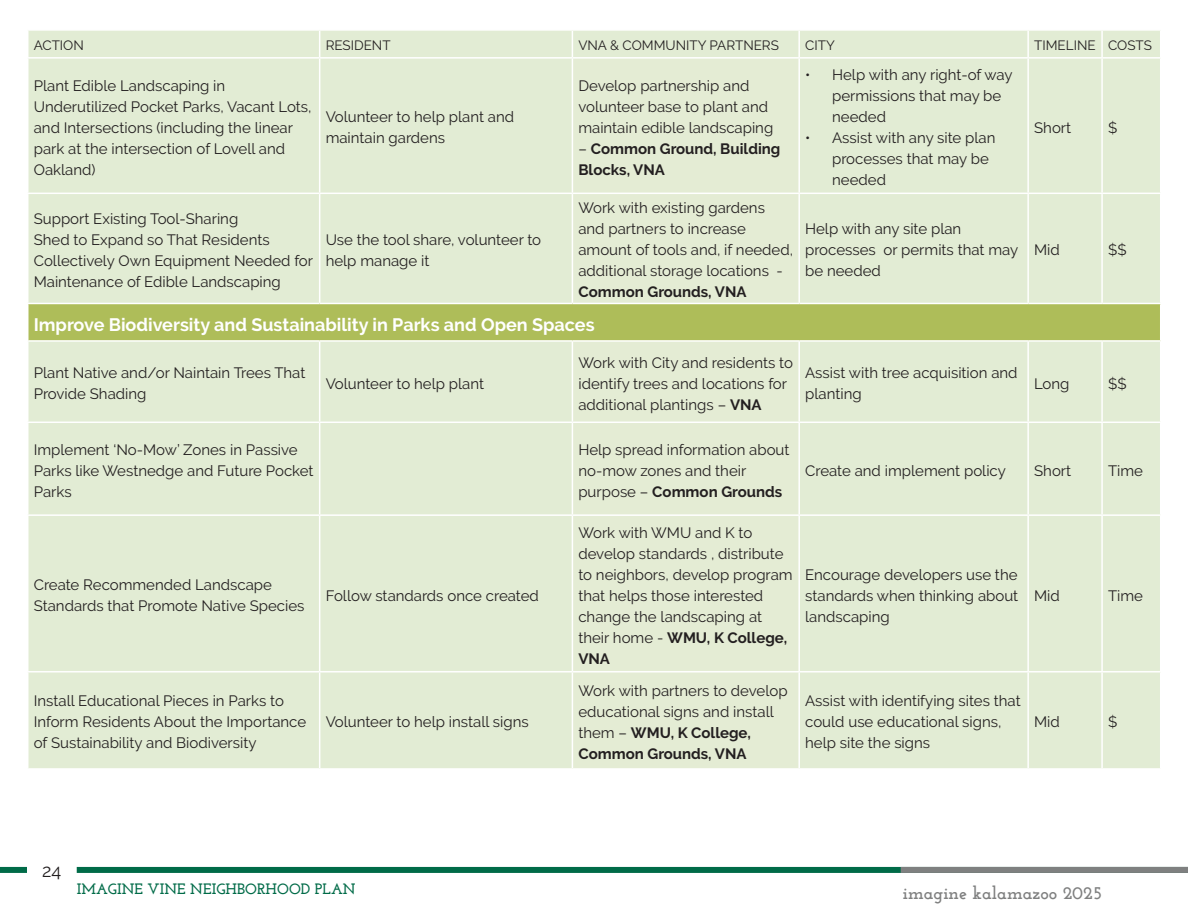
<style>
.page{position:relative;width:1188px;height:918px;background:#fff}
.page>*{position:absolute;margin:0;border:0;box-sizing:border-box;transform-origin:0 0}
.t1{font:700 18px "Raleway";color:#fff}
.t2{font:700 18px "Josefin Slab";color:#7f8080}
.t3{font:18px "Raleway";color:#231f20}
.Table_Text{font:15px/21px "Raleway";color:#231f20}
.Table_Text-2{font:700 15px/21px "Raleway";color:#231f20}
.t4{font:700 15px "Josefin Slab";color:#006b48}
.Table_Text-3{font:13.5px "Raleway";color:#231f20}
.s1{font-weight:400}
.s2{font-weight:700}
</style>
<div class="page">
<div style="left:77px;top:867px;width:1111px;height:6px;background:#006b48"></div>
<div style="left:0;top:867px;width:27px;height:6px;background:#006b48"></div>
<div style="left:901px;top:867px;width:287px;height:6px;background:#7f8080"></div>
<div style="left:28px;top:59px;width:544px;height:244px;background:#e2ecd4"></div>
<div style="left:573px;top:59px;width:225px;height:612px;background:#e4ecd4"></div>
<div style="left:800px;top:59px;width:360px;height:244px;background:#e2ecd4"></div>
<div style="left:28px;top:303px;width:1133px;height:38px;background:#aebd59"></div>
<div style="left:28px;top:342px;width:544px;height:329px;background:#e2ecd4"></div>
<div style="left:800px;top:342px;width:360px;height:329px;background:#e2ecd4"></div>
<div style="left:28px;top:673px;width:544px;height:95px;background:#e2ecd4"></div>
<div style="left:572px;top:672px;width:227px;height:97px;background:#e4ecd4"></div>
<div style="left:800px;top:673px;width:360px;height:95px;background:#e2ecd4"></div>
<div style="left:28px;top:30px;width:1132px;height:27px;background:#e2ecd4"></div>
<hr style="left:319px;top:59px;width:1px;height:134px;background:#fff">
<hr style="left:1027px;top:59px;width:2px;height:134px;background:#fff">
<hr style="left:1101px;top:59px;width:2px;height:134px;background:#fff">
<hr style="left:27px;top:193px;width:293px;height:1px;background:#fff">
<hr style="left:320px;top:193px;width:252px;height:1px;background:#fff">
<hr style="left:319px;top:194px;width:1px;height:109px;background:#fff">
<hr style="left:799px;top:193px;width:229px;height:1px;background:#fff">
<hr style="left:1028px;top:193px;width:74px;height:1px;background:#fff">
<hr style="left:1027px;top:194px;width:2px;height:109px;background:#fff">
<hr style="left:1102px;top:193px;width:59px;height:1px;background:#fff">
<hr style="left:1101px;top:194px;width:2px;height:109px;background:#fff">
<hr style="left:1160px;top:304px;width:1px;height:36px;background:#fff">
<hr style="left:27px;top:340px;width:293px;height:2px;background:#fff">
<hr style="left:572px;top:340px;width:227px;height:2px;background:#fff">
<hr style="left:1027px;top:342px;width:2px;height:80px;background:#fff">
<hr style="left:1101px;top:342px;width:2px;height:80px;background:#fff">
<hr style="left:319px;top:423px;width:1px;height:91px;background:#fff">
<hr style="left:1027px;top:423px;width:2px;height:91px;background:#fff">
<hr style="left:1101px;top:423px;width:2px;height:91px;background:#fff">
<hr style="left:319px;top:516px;width:1px;height:155px;background:#fff">
<hr style="left:1027px;top:516px;width:2px;height:155px;background:#fff">
<hr style="left:1101px;top:516px;width:2px;height:155px;background:#fff">
<hr style="left:319px;top:673px;width:1px;height:95px;background:#fff">
<hr style="left:572px;top:673px;width:1px;height:95px;background:#fff">
<hr style="left:798px;top:673px;width:2px;height:95px;background:#fff">
<hr style="left:1027px;top:673px;width:2px;height:95px;background:#fff">
<hr style="left:1101px;top:673px;width:2px;height:95px;background:#fff">
<hr style="left:320px;top:340px;width:252px;height:2px;background:#fff">
<hr style="left:319px;top:342px;width:1px;height:80px;background:#fff">
<hr style="left:799px;top:340px;width:229px;height:2px;background:#fff">
<hr style="left:1028px;top:340px;width:74px;height:2px;background:#fff">
<hr style="left:1102px;top:340px;width:59px;height:2px;background:#fff">
<hr style="left:27px;top:422px;width:293px;height:1px;background:#fff">
<hr style="left:320px;top:422px;width:252px;height:1px;background:#fff">
<hr style="left:1102px;top:422px;width:59px;height:1px;background:#fff">
<hr style="left:799px;top:422px;width:229px;height:1px;background:#fff">
<hr style="left:1028px;top:422px;width:74px;height:1px;background:#fff">
<hr style="left:572px;top:193px;width:227px;height:1px;background:#fff">
<hr style="left:27px;top:303px;width:293px;height:1px;background:#fff">
<hr style="left:320px;top:303px;width:252px;height:1px;background:#fff">
<hr style="left:572px;top:303px;width:227px;height:1px;background:#fff">
<hr style="left:799px;top:303px;width:229px;height:1px;background:#fff">
<hr style="left:1028px;top:303px;width:74px;height:1px;background:#fff">
<hr style="left:1102px;top:303px;width:59px;height:1px;background:#fff">
<hr style="left:27px;top:514px;width:293px;height:2px;background:#fff">
<hr style="left:320px;top:514px;width:252px;height:2px;background:#fff">
<hr style="left:799px;top:514px;width:229px;height:2px;background:#fff">
<hr style="left:1028px;top:514px;width:74px;height:2px;background:#fff">
<hr style="left:1102px;top:514px;width:59px;height:2px;background:#fff">
<hr style="left:572px;top:768px;width:227px;height:2px;background:#fff">
<hr style="left:572px;top:422px;width:227px;height:1px;background:#fff">
<hr style="left:572px;top:514px;width:227px;height:2px;background:#fff">
<hr style="left:572px;top:671px;width:227px;height:2px;background:#fff">
<p class="Table_Text-3" style="left:34px;top:38px;width:52px">ACTION</p>
<p class="Table_Text-3" style="left:326px;top:38px;width:66px">RESIDENT</p>
<p class="Table_Text-3" style="left:578px;top:38px;width:202px">VNA &amp; COMMUNITY PARTNERS</p>
<p class="Table_Text-3" style="left:805px;top:38px;width:31px">CITY</p>
<p class="Table_Text-3" style="left:1034px;top:38px;width:63px">TIMELINE</p>
<p class="Table_Text-3" style="left:1108px;top:38px;width:45px">COSTS</p>
<p class="Table_Text" style="left:34px;top:75px;width:279px">Plant Edible Landscaping in<br>Underutilized Pocket Parks, Vacant Lots, and Intersections (including the linear park at the intersection of Lovell and<br>Oakland)</p>
<p class="Table_Text" style="left:832px;top:64px;width:182px;text-indent:-27px">• Help with any right-of way permissions that may be needed</p>
<p class="Table_Text" style="left:832px;top:127px;width:165px;text-indent:-27px">• Assist with any site plan processes that may be needed</p>
<p class="Table_Text" style="left:578px;top:75px;width:196px">Develop partnership and volunteer base to plant and maintain edible landscaping</p>
<p class="Table_Text-2" style="left:578px;top:138px;width:204px"><span class="s1">–</span> Common Ground, Building<br>Blocks, VNA</p>
<p class="Table_Text" style="left:326px;top:106px;width:190px">Volunteer to help plant and maintain gardens</p>
<p class="Table_Text" style="left:1034px;top:117px;width:39px">Short</p>
<p class="Table_Text" style="left:1108px;top:117px;width:11px">$</p>
<p class="Table_Text" style="left:34px;top:208px;width:281px">Support Existing Tool-Sharing<br>Shed to Expand so That Residents Collectively Own Equipment Needed for Maintenance of Edible Landscaping</p>
<p class="Table_Text" style="left:326px;top:229px;width:217px">Use the tool share, volunteer to help manage it</p>
<p class="Table_Text" style="left:578px;top:198px;width:216px">Work with existing gardens and partners to increase amount of tools and, if needed, additional storage locations -<br><span class="s2">Common Grounds, VNA</span></p>
<p class="Table_Text" style="left:805px;top:219px;width:215px">Help with any site plan processes or permits that may be needed</p>
<p class="Table_Text" style="left:1034px;top:240px;width:27px">Mid</p>
<p class="Table_Text" style="left:1108px;top:240px;width:20px">$$</p>
<h1 class="t1" style="left:34px;top:314px;width:562px">Improve Biodiversity and Sustainability in Parks and Open Spaces</h1>
<p class="Table_Text" style="left:34px;top:362px;width:273px">Plant Native and/or Naintain Trees That<br>Provide Shading</p>
<p class="Table_Text" style="left:326px;top:373px;width:160px">Volunteer to help plant</p>
<p class="Table_Text" style="left:578px;top:352px;width:216px">Work with City and residents to identify trees and locations for additional plantings – <span class="s2">VNA</span></p>
<p class="Table_Text" style="left:805px;top:362px;width:214px">Assist with tree acquisition and planting</p>
<p class="Table_Text" style="left:1034px;top:373px;width:37px">Long</p>
<p class="Table_Text" style="left:1108px;top:373px;width:20px">$$</p>
<p class="Table_Text" style="left:34px;top:439px;width:281px">Implement ‘No-Mow’ Zones in Passive<br>Parks like Westnedge and Future Pocket<br>Parks</p>
<p class="Table_Text" style="left:578px;top:439px;width:213px">Help spread information about no-mow zones and their purpose – <span class="s2">Common Grounds</span></p>
<p class="Table_Text" style="left:34px;top:574px;width:272px">Create Recommended Landscape<br>Standards that Promote Native Species</p>
<p class="Table_Text" style="left:326px;top:585px;width:215px">Follow standards once created</p>
<p class="Table_Text" style="left:578px;top:522px;width:216px">Work with WMU and K to develop standards , distribute to neighbors, develop program that helps those interested change the landscaping at their home - <span class="s2">WMU, K College,<br>VNA</span></p>
<p class="Table_Text" style="left:805px;top:460px;width:202px">Create and implement policy</p>
<p class="Table_Text" style="left:1034px;top:460px;width:39px">Short</p>
<p class="Table_Text" style="left:1108px;top:460px;width:37px">Time</p>
<p class="Table_Text" style="left:805px;top:564px;width:215px;text-align:justify">Encourage developers use the standards when thinking about landscaping</p>
<p class="Table_Text" style="left:1034px;top:585px;width:27px">Mid</p>
<p class="Table_Text" style="left:1108px;top:585px;width:37px">Time</p>
<p class="Table_Text" style="left:34px;top:691px;width:274px">Install Educational Pieces in Parks to<br>Inform Residents About the Importance of Sustainability and Biodiversity</p>
<p class="Table_Text" style="left:326px;top:712px;width:205px">Volunteer to help install signs</p>
<p class="t3" style="left:42px;top:860px;width:21px">24</p>
<p class="Table_Text" style="left:578px;top:680px;width:211px">Work with partners to develop educational signs and install them – <span class="s2">WMU, K College,<br>Common Grounds, VNA</span></p>
<p class="Table_Text" style="left:805px;top:691px;width:217px">Assist with identifying sites that could use educational signs, help site the signs</p>
<p class="Table_Text" style="left:1034px;top:712px;width:27px">Mid</p>
<p class="Table_Text" style="left:1108px;top:712px;width:11px">$</p>
<p class="t4" style="left:77px;top:880px;width:281px">IMAGINE VINE NEIGHBORHOOD PLAN</p>
<p class="t2" style="left:903px;top:882px;width:201px">imagine kalamazoo 2025</p>
</div>
